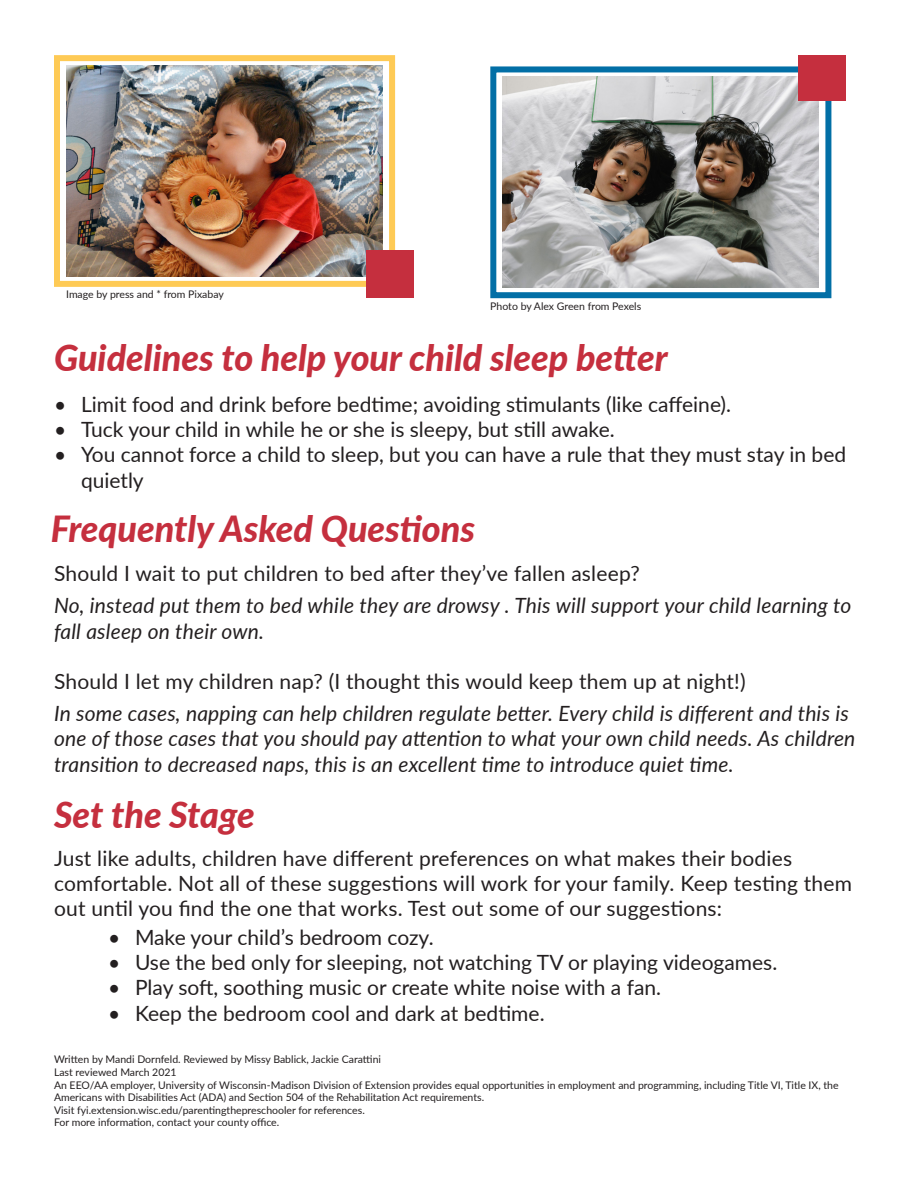
<style>
.page{position:relative;width:918px;height:1188px;background:#fff}
.page>*{position:absolute;margin:0;border:0;box-sizing:border-box;transform-origin:0 0}
.subtitle_case{font:italic 800 36px "Lato";color:#c52f3e}
.main_text{font:21px/25.2px "Lato";color:#231f20}
.italics{font:italic 21px/25.2px "Lato";letter-spacing:.01em;color:#231f20}
.small{font:10.5px/12.6px "Lato";color:#231f20}
</style>
<div class="page">
<div style="left:54px;top:55px;width:341px;height:232px;border:6px solid #feca55"></div>
<img style="left:66px;top:65px;width:317px;height:212px">
<div style="left:366px;top:251px;width:48px;height:47px;background:#c52f3e"></div>
<img style="left:502px;top:77px;width:317px;height:211px">
<div style="left:490px;top:66px;width:341px;height:232px;border:6px solid #026fa6"></div>
<div style="left:799px;top:55px;width:47px;height:45px;background:#c52f3e"></div>
<p class="small" style="left:66px;top:288px;width:159px">Image by press and * from Pixabay</p>
<p class="small" style="left:490px;top:299px;width:153px">Photo by Alex Green from Pexels</p>
<p class="subtitle_case" style="left:54px;top:331px;width:615px">Guidelines to help your child sleep better</p>
<p class="main_text" style="left:54px;top:391px;width:679px">• Limit food and drink before bedtime; avoiding stimulants (like caffeine).</p>
<p class="main_text" style="left:54px;top:416px;width:562px">• Tuck your child in while he or she is sleepy, but still awake.</p>
<p class="main_text" style="left:81px;top:441px;width:767px;text-indent:-27px">• You cannot force a child to sleep, but you can have a rule that they must stay in bed quietly</p>
<p class="subtitle_case" style="left:51px;top:502px;width:426px">Frequently Asked Questions</p>
<p class="main_text" style="left:54px;top:560px;width:587px">Should I wait to put children to bed after they’ve fallen asleep?</p>
<p class="italics" style="left:54px;top:592px;width:799px">No, instead put them to bed while they are drowsy . This will support your child learning to fall asleep on their own.</p>
<p class="main_text" style="left:54px;top:668px;width:693px">Should I let my children nap? (I thought this would keep them up at night!)</p>
<p class="italics" style="left:54px;top:700px;width:803px">In some cases, napping can help children regulate better. Every child is different and this is one of those cases that you should pay attention to what your own child needs. As children transition to decreased naps, this is an excellent time to introduce quiet time.</p>
<p class="subtitle_case" style="left:54px;top:788px;width:202px">Set the Stage</p>
<p class="main_text" style="left:54px;top:845px;width:800px">Just like adults, children have different preferences on what makes their bodies comfortable. Not all of these suggestions will work for your family. Keep testing them out until you find the one that works. Test out some of our suggestions:</p>
<p class="main_text" style="left:108px;top:924px;width:327px">• Make your child’s bedroom cozy.</p>
<p class="main_text" style="left:108px;top:949px;width:671px">• Use the bed only for sleeping, not watching TV or playing videogames.</p>
<p class="main_text" style="left:108px;top:974px;width:555px">• Play soft, soothing music or create white noise with a fan.</p>
<p class="main_text" style="left:108px;top:1000px;width:438px">• Keep the bedroom cool and dark at bedtime.</p>
<p class="small" style="left:54px;top:1053px;width:329px">Written by Mandi Dornfeld. Reviewed by Missy Bablick, Jackie Carattini</p>
<p class="small" style="left:54px;top:1066px;width:124px">Last reviewed March 2021</p>
<p class="small" style="left:54px;top:1078px;width:786px">An EEO/AA employer, University of Wisconsin-Madison Division of Extension provides equal opportunities in employment and programming, including Title VI, Title IX, the<br>Americans with Disabilities Act (ADA) and Section 504 of the Rehabilitation Act requirements.</p>
<p class="small" style="left:54px;top:1103px;width:312px">Visit fyi.extension.wisc.edu/parentingthepreschooler for references.</p>
<p class="small" style="left:54px;top:1116px;width:227px">For more information, contact your county office.</p>
</div>
